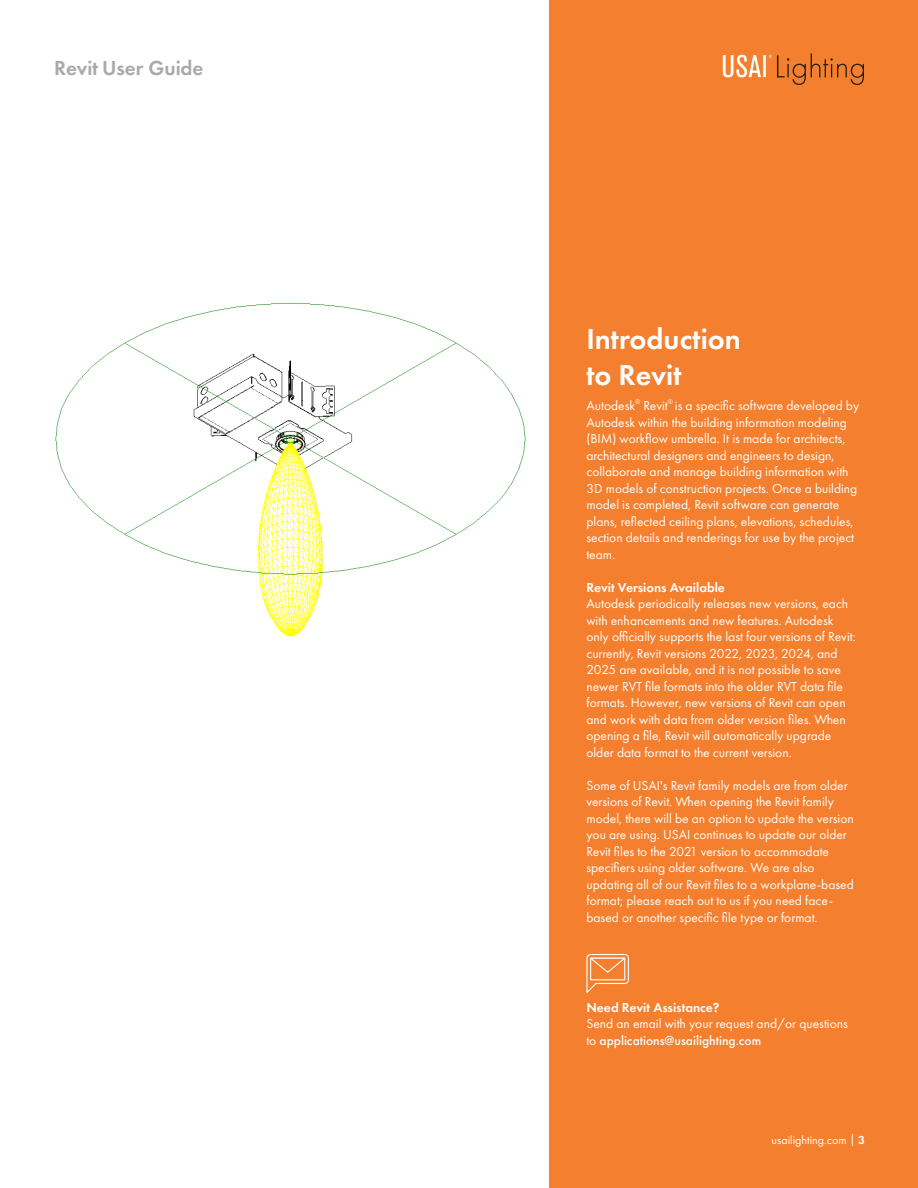
<style>
.page{position:relative;width:918px;height:1188px;background:#fff}
.page>*{position:absolute;margin:0;border:0;box-sizing:border-box;transform-origin:0 0}
.t1{font:600 30px/36px "Futura PT";color:#fff}
.t2{font:600 21px "Futura PT";color:#a8a9ad}
.t3{font:13.5px/16.5px "Futura PT";color:#fff}
.t4{font:600 13.5px "Futura PT";color:#fff}
.t5{font:12px "Futura PT";color:#fff}
.t6{font:7.05px "Futura PT";color:#fff}
.s1{font-weight:500}
.s2{font-weight:600}
</style>
<div class="page">
<div style="left:550px;top:0;width:368px;height:1188px;background:#f47f2e"></div>
<svg style="left:723px;top:53px;width:141px;height:32px"></svg>
<svg style="left:586px;top:954px;width:43px;height:39px"></svg>
<img style="left:55px;top:303px;width:471px;height:334px">
<p class="t2" style="left:54px;top:55px;width:151px">Revit User Guide</p>
<p class="t1" style="left:586px;top:321px;width:156px">Introduction to Revit</p>
<p class="t3" style="left:586px;top:397px;width:50px">Autodesk</p>
<p class="t6" style="left:635px;top:398px;width:7px">®</p>
<p class="t3" style="left:643px;top:397px;width:26px">Revit</p>
<p class="t6" style="left:668px;top:398px;width:7px">®</p>
<p class="t3" style="left:586px;top:397px;width:274px;text-indent:88px">is a specific software developed by Autodesk within the building information modeling (BIM) workflow umbrella. It is made for architects, architectural designers and engineers to design, collaborate and manage building information with 3D models of construction projects. Once a building model is completed, Revit software can generate plans, reflected ceiling plans, elevations, schedules, section details and renderings for use by the project team.</p>
<p class="t4" style="left:586px;top:579px;width:140px">Revit Versions Available</p>
<p class="t3" style="left:586px;top:595px;width:271px">Autodesk periodically releases new versions, each with enhancements and new features. Autodesk only officially supports the last four versions of Revit: currently, Revit versions 2022, 2023, 2024, and 2025 are available, and it is not possible to save newer RVT file formats into the older RVT data file formats. However, new versions of Revit can open and work with data from older version files. When opening a file, Revit will automatically upgrade older data format to the current version.</p>
<p class="t3" style="left:586px;top:777px;width:269px">Some of USAI's Revit family models are from older versions of Revit. When opening the Revit family model, there will be an option to update the version you are using. USAI continues to update our older Revit files to the 2021 version to accommodate specifiers using older software. We are also updating all of our Revit files to a workplane-based format; please reach out to us if you need face&shy;based or another specific file type or format.</p>
<p class="t4" style="left:586px;top:999px;width:135px">Need Revit Assistance?</p>
<p class="t3" style="left:586px;top:1015px;width:263px">Send an email with your request and/or questions to <span class="s1">applications@usailighting.com</span></p>
<p class="t5" style="left:772px;top:1132px;width:95px">usailighting.com | <span class="s2">3</span></p>
</div>
